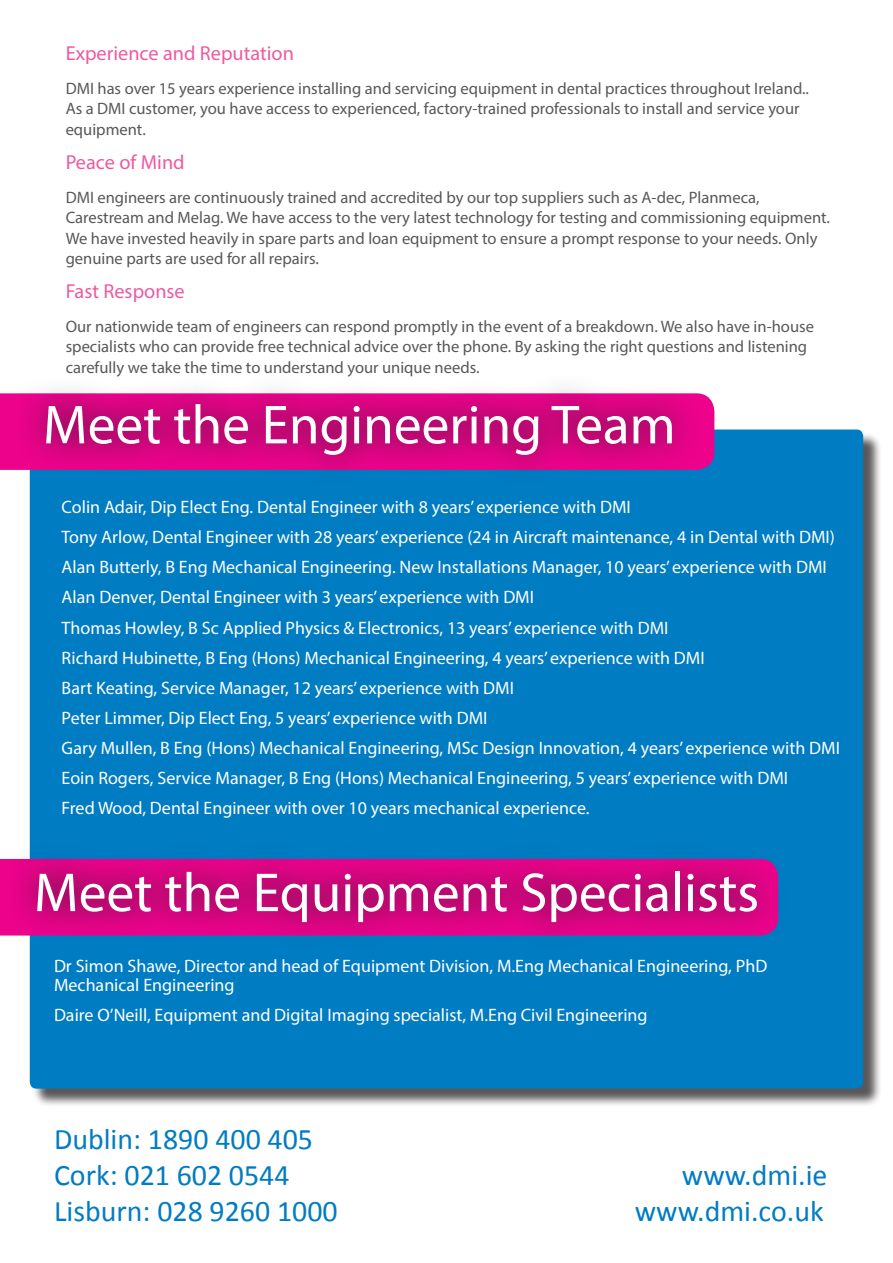
<style>
.page{position:relative;width:893px;height:1263px;background:#fff}
.page>*{position:absolute;margin:0;border:0;box-sizing:border-box;transform-origin:0 0}
.t1{font:55.35px "Myriad Pro";color:#fff}
.t2{font:29.85px "Calibri";color:#007cc2}
.text{font:20.25px "Myriad Pro";color:#ef59a1}
.text-2{font:18px/18.1px "Myriad Pro";color:#fff}
.text-3{font:16.5px/20.5px "Myriad Pro";color:#57585a}
</style>
<div class="page">
<div style="left:32px;top:432px;width:850px;height:675px;background:#231f20;opacity:.75"></div>
<div style="left:30px;top:429px;width:833px;height:660px;background:#007cc2;border-radius:7px"></div>
<svg style="left:0;top:393px;width:714px;height:77px;background:#e70d91"></svg>
<svg style="left:16px;top:389px;width:686px;height:95px"></svg>
<svg style="left:7px;top:843px;width:772px;height:107px"></svg>
<p class="text" style="left:66px;top:41px;width:230px">Experience and Reputation</p>
<p class="text-3" style="left:66px;top:78px;width:745px">DMI has over 15 years experience installing and servicing equipment in dental practices throughout Ireland..<br>As a DMI customer, you have access to experienced, factory-trained professionals to install and service your equipment.</p>
<p class="text" style="left:66px;top:149px;width:120px">Peace of Mind</p>
<p class="text-3" style="left:66px;top:186px;width:766px">DMI engineers are continuously trained and accredited by our top suppliers such as A-dec, Planmeca, Carestream and Melag. We have access to the very latest technology for testing and commissioning equipment.<br>We have invested heavily in spare parts and loan equipment to ensure a prompt response to your needs. Only genuine parts are used for all repairs.</p>
<p class="text" style="left:66px;top:279px;width:121px">Fast Response</p>
<p class="text-3" style="left:66px;top:316px;width:750px">Our nationwide team of engineers can respond promptly in the event of a breakdown. We also have in-house specialists who can provide free technical advice over the phone. By asking the right questions and listening carefully we take the time to understand your unique needs.</p>
<p class="t1" style="left:43px;top:391px;width:634px">Meet the Engineering Team</p>
<p class="text-2" style="left:62px;top:498px;width:571px">Colin Adair, Dip Elect Eng. Dental Engineer with 8 years’ experience with DMI</p>
<p class="text-2" style="left:62px;top:528px;width:775px">Tony Arlow, Dental Engineer with 28 years’ experience (24 in Aircraft maintenance, 4 in Dental with DMI)</p>
<p class="text-2" style="left:62px;top:558px;width:767px">Alan Butterly, B Eng Mechanical Engineering. New Installations Manager, 10 years’ experience with DMI</p>
<p class="text-2" style="left:62px;top:588px;width:474px">Alan Denver, Dental Engineer with 3 years’ experience with DMI</p>
<p class="text-2" style="left:62px;top:618px;width:608px">Thomas Howley, B Sc Applied Physics &amp; Electronics, 13 years’ experience with DMI</p>
<p class="text-2" style="left:62px;top:648px;width:644px">Richard Hubinette, B Eng (Hons) Mechanical Engineering, 4 years’ experience with DMI</p>
<p class="text-2" style="left:62px;top:678px;width:454px">Bart Keating, Service Manager, 12 years’ experience with DMI</p>
<p class="text-2" style="left:62px;top:708px;width:427px">Peter Limmer, Dip Elect Eng, 5 years’ experience with DMI</p>
<p class="text-2" style="left:62px;top:738px;width:780px">Gary Mullen, B Eng (Hons) Mechanical Engineering, MSc Design Innovation, 4 years’ experience with DMI</p>
<p class="text-2" style="left:62px;top:768px;width:728px">Eoin Rogers, Service Manager, B Eng (Hons) Mechanical Engineering, 5 years’ experience with DMI</p>
<p class="text-2" style="left:62px;top:799px;width:529px">Fred Wood, Dental Engineer with over 10 years mechanical experience.</p>
<p class="t1" style="left:34px;top:858px;width:727px">Meet the Equipment Specialists</p>
<p class="text-2" style="left:54px;top:957px;width:715px">Dr Simon Shawe, Director and head of Equipment Division, M.Eng Mechanical Engineering, PhD<br>Mechanical Engineering</p>
<p class="text-2" style="left:54px;top:1005px;width:595px">Daire O’Neill, Equipment and Digital Imaging specialist, M.Eng Civil Engineering</p>
<p class="t2" style="left:54px;top:1120px;width:261px">Dublin: 1890 400 405</p>
<p class="t2" style="left:54px;top:1156px;width:237px">Cork: 021 602 0544</p>
<p class="t2" style="left:682px;top:1156px;width:147px">www.dmi.ie</p>
<p class="t2" style="left:54px;top:1192px;width:285px">Lisburn: 028 9260 1000</p>
<p class="t2" style="left:635px;top:1192px;width:190px">www.dmi.co.uk</p>
</div>
